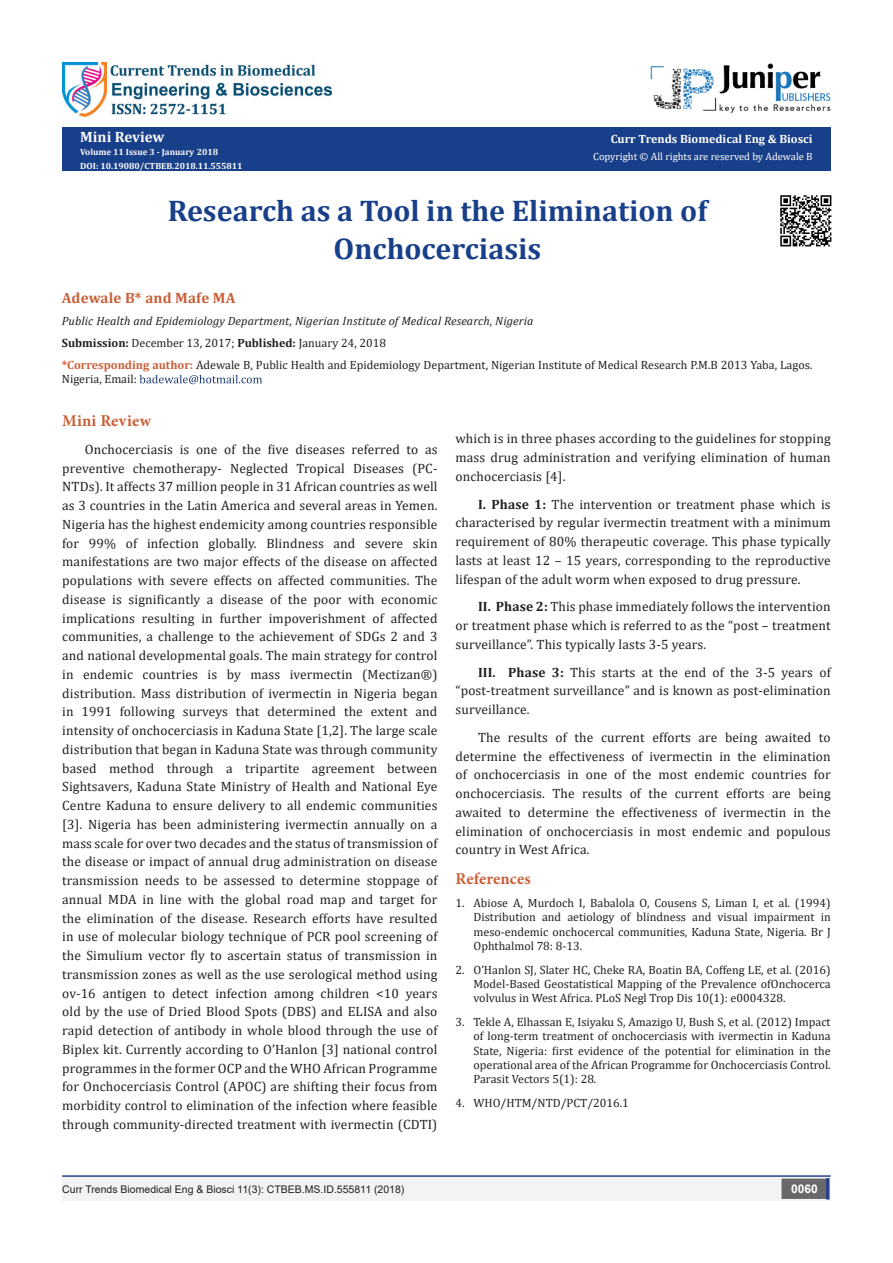
<style>
.page{position:relative;width:893px;height:1263px;background:#fff}
.page>*{position:absolute;margin:0;border:0;box-sizing:border-box;transform-origin:0 0}
.t1{font:700 30px/37.5px "Cambria";color:#183f89;text-align:center}
.t2{font:700 16.5px "Minion Pro";letter-spacing:.01em;color:#ca5f37}
.t3{font:700 15px "Cambria";letter-spacing:.01em;color:#ca5f37}
.t4{font:700 15px "Cambria";color:#fcfcfc}
.t5{font:13.5px/18.8px "Cambria";letter-spacing:.01em;color:#231f20;text-align:justify}
.t6{font:12px/14.4px "Cambria";color:#231f20;text-align:justify}
.t7{font:italic 12px "Cambria";letter-spacing:.01em;color:#231f20}
.t8{font:700 12px "Cambria";color:#fffefc}
.t9{font:700 12px "Arial";color:#fff}
.t10{font:10.5px "Arial";color:#231f20}
.t11{font:10.5px "Cambria";color:#fffefc}
.t12{font:700 9px "Cambria";color:#fff}
.t13{font:700 9px "Cambria";color:#fcfcfc}
.s1{color:#fcfcfc}
.s2{font-weight:700}
.s3{font-weight:700;color:#ca5f37}
</style>
<div class="page">
<div style="left:62px;top:127px;width:769px;height:44px;background:#183f89"></div>
<svg style="left:140px;top:375px;width:122px;height:9px"></svg>
<img style="left:651px;top:63px;width:180px;height:50px">
<hr style="left:62px;top:1175px;width:769px;height:2px;background:#253f8e">
<div style="left:62px;top:1177px;width:495px;height:24px;background:#f2f3f4"></div>
<div style="left:557px;top:1177px;width:274px;height:24px;background:#f2f3f4"></div>
<div style="left:782px;top:1179px;width:45px;height:19px;background:#68676a"></div>
<div style="left:781px;top:1178px;width:46px;height:21px;border:2px solid #68676a"></div>
<div style="left:826px;top:1178px;width:3px;height:21px;background:#253f8e;border:2px solid #253f8e"></div>
<img style="left:62px;top:62px;width:269px;height:55px">
<img style="left:780px;top:195px;width:52px;height:52px">
<p class="t4" style="left:80px;top:127px;width:86px">Mini Review</p>
<p class="t13" style="left:80px;top:146px;width:139px">Volume 11 Issue 3 - January 2018</p>
<p class="t12" style="left:80px;top:160px;width:164px"><span class="s1">DOI:</span> 10.19080/CTBEB.2018.11.555811</p>
<p class="t8" style="left:611px;top:130px;width:203px">Curr Trends Biomedical Eng &amp; Biosci</p>
<p class="t11" style="left:593px;top:150px;width:221px">Copyright © All rights are reserved by Adewale B</p>
<p class="t1" style="left:168px;top:191px;width:541px">Research as a Tool in the Elimination of<br>Onchocerciasis</p>
<p class="t3" style="left:62px;top:287px;width:175px">Adewale B* and Mafe MA</p>
<p class="t7" style="left:62px;top:312px;width:473px">Public Health and Epidemiology Department, Nigerian Institute of Medical Research, Nigeria</p>
<p class="t6" style="left:62px;top:336px;width:326px"><span class="s2">Submission:</span> December 13, 2017; <span class="s2">Published:</span> January 24, 2018</p>
<p class="t6" style="left:62px;top:358px;width:752px"><span class="s3">*Corresponding author:</span> Adewale B, Public Health and Epidemiology Department, Nigerian Institute of Medical Research P.M.B 2013 Yaba, Lagos.<br>Nigeria, Email:</p>
<p class="t2" style="left:62px;top:409px;width:90px">Mini Review</p>
<p class="t5" style="left:62px;top:440px;width:377px;text-indent:22px">Onchocerciasis is one of the five diseases referred to as preventive chemotherapy- Neglected Tropical Diseases (PC-NTDs). It affects 37 million people in 31 African countries as well as 3 countries in the Latin America and several areas in Yemen.<br>Nigeria has the highest endemicity among countries responsible for 99% of infection globally. Blindness and severe skin manifestations are two major effects of the disease on affected populations with severe effects on affected communities. The disease is significantly a disease of the poor with economic implications resulting in further impoverishment of affected communities, a challenge to the achievement of SDGs 2 and 3 and national developmental goals. The main strategy for control in endemic countries is by mass ivermectin (Mectizan®) distribution. Mass distribution of ivermectin in Nigeria began in 1991 following surveys that determined the extent and intensity of onchocerciasis in Kaduna State [1,2]. The large scale distribution that began in Kaduna State was through community based method through a tripartite agreement between Sightsavers, Kaduna State Ministry of Health and National Eye Centre Kaduna to ensure delivery to all endemic communities [3]. Nigeria has been administering ivermectin annually on a mass scale for over two decades and the status of transmission of the disease or impact of annual drug administration on disease transmission needs to be assessed to determine stoppage of annual MDA in line with the global road map and target for the elimination of the disease. Research efforts have resulted in use of molecular biology technique of PCR pool screening of the Simulium vector fly to ascertain status of transmission in transmission zones as well as the use serological method using ov-16 antigen to detect infection among children &lt;10 years old by the use of Dried Blood Spots (DBS) and ELISA and also rapid detection of antibody in whole blood through the use of Biplex kit. Currently according to O’Hanlon [3] national control programmes in the former OCP and the WHO African Programme for Onchocerciasis Control (APOC) are shifting their focus from morbidity control to elimination of the infection where feasible through community-directed treatment with ivermectin (CDTI)</p>
<p class="t5" style="left:455px;top:429px;width:377px">which is in three phases according to the guidelines for stopping mass drug administration and verifying elimination of human onchocerciasis [4].</p>
<p class="t5" style="left:455px;top:494px;width:377px;text-indent:22px"><span class="s2">I. Phase 1:</span> The intervention or treatment phase which is characterised by regular ivermectin treatment with a minimum requirement of 80% therapeutic coverage. This phase typically lasts at least 12 – 15 years, corresponding to the reproductive lifespan of the adult worm when exposed to drug pressure.</p>
<p class="t5" style="left:455px;top:597px;width:377px;text-indent:22px"><span class="s2">II. Phase 2:</span> This phase immediately follows the intervention or treatment phase which is referred to as the “post – treatment surveillance”. This typically lasts 3-5 years.</p>
<p class="t5" style="left:455px;top:662px;width:377px;text-indent:22px"><span class="s2">III. Phase 3:</span> This starts at the end of the 3-5 years of “post-treatment surveillance” and is known as post-elimination surveillance.</p>
<p class="t5" style="left:455px;top:728px;width:377px;text-indent:22px">The results of the current efforts are being awaited to determine the effectiveness of ivermectin in the elimination of onchocerciasis in one of the most endemic countries for onchocerciasis. The results of the current efforts are being awaited to determine the effectiveness of ivermectin in the elimination of onchocerciasis in most endemic and populous country in West Africa.</p>
<p class="t2" style="left:455px;top:867px;width:77px">References</p>
<p class="t6" style="left:473px;top:896px;width:359px;text-indent:-18px">1. Abiose A, Murdoch I, Babalola O, Cousens S, Liman I, et al. (1994)<br>Distribution and aetiology of blindness and visual impairment in meso-endemic onchocercal communities, Kaduna State, Nigeria. Br J Ophthalmol 78: 8-13.</p>
<p class="t6" style="left:473px;top:962px;width:359px;text-indent:-18px">2. O’Hanlon SJ, Slater HC, Cheke RA, Boatin BA, Coffeng LE, et al. (2016)<br>Model-Based Geostatistical Mapping of the Prevalence ofOnchocerca volvulus in West Africa. PLoS Negl Trop Dis 10(1): e0004328.</p>
<p class="t6" style="left:473px;top:1014px;width:359px;text-indent:-18px">3. Tekle A, Elhassan E, Isiyaku S, Amazigo U, Bush S, et al. (2012) Impact of long-term treatment of onchocerciasis with ivermectin in Kaduna State, Nigeria: first evidence of the potential for elimination in the operational area of the African Programme for Onchocerciasis Control.<br>Parasit Vectors 5(1): 28.</p>
<p class="t6" style="left:455px;top:1095px;width:175px">4. WHO/HTM/NTD/PCT/2016.1</p>
<p class="t10" style="left:62px;top:1182px;width:344px">Curr Trends Biomedical Eng &amp; Biosci 11(3): CTBEB.MS.ID.555811 (2018)</p>
<p class="t9" style="left:791px;top:1180px;width:28px">0060</p>
</div>
